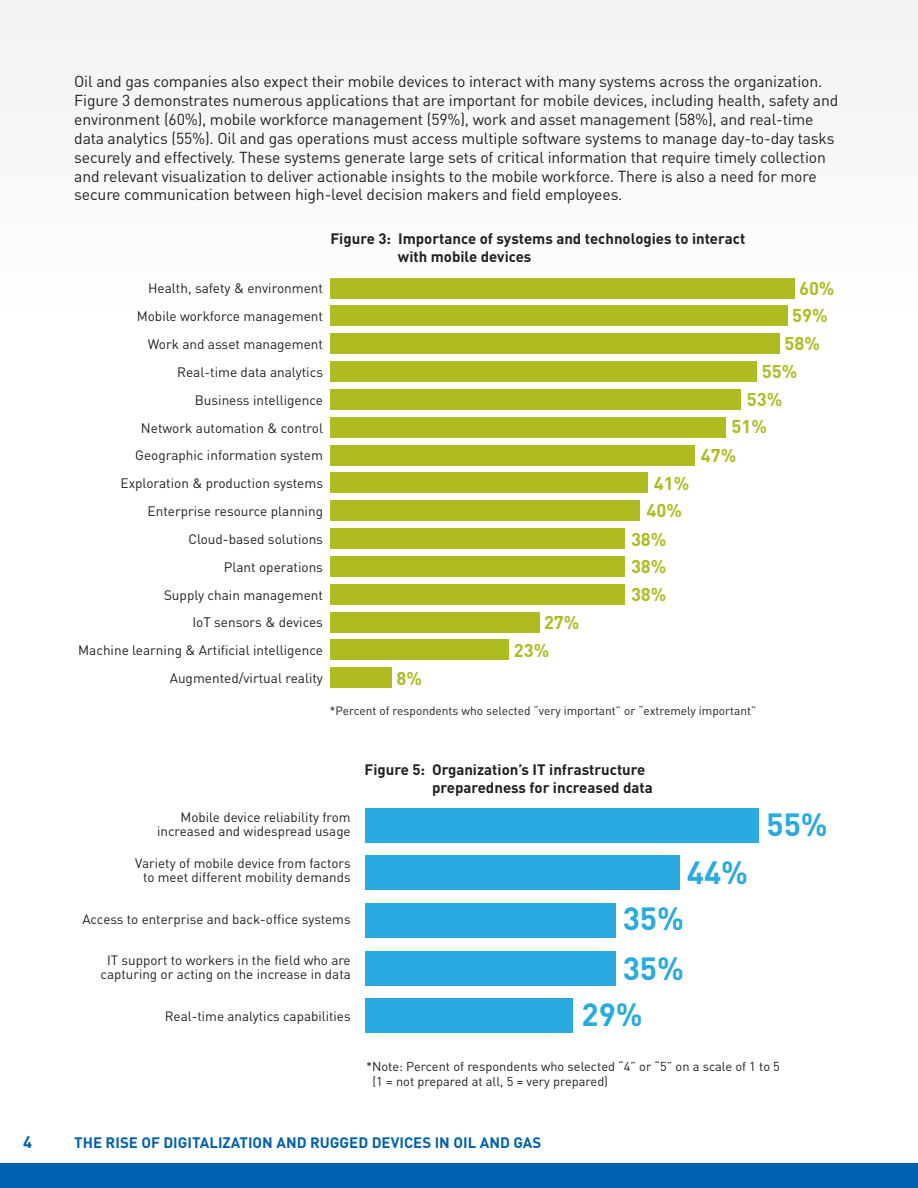
<style>
.page{position:relative;width:918px;height:1188px;background:#fff}
.page>*{position:absolute;margin:0;border:0;box-sizing:border-box;transform-origin:0 0}
.t1{font:700 31.8px/49.8px "DIN";color:#29abe2}
.t2{font:700 18.3px/28.5px "DIN";color:#aebc21}
.t3{font:700 16.5px "DIN";color:#0161b0}
.t4{font:15.75px/18.9px "DIN";letter-spacing:-.01em;color:#231f20}
.t5{font:700 15px/18px "DIN";color:#231f20}
.t6{font:700 15px "DIN";color:#0161b0}
.t7{font:13.5px "DIN";color:#231f20}
.t8{font:13.35px/13.8px "DIN";color:#231f20;text-align:center}
.t9{font:12.75px/15.3px "DIN";color:#231f20}
.t10{font:12px "DIN";color:#231f20}
</style>
<div class="page">
<div style="left:0;top:1163px;width:918px;height:25px;background:#0161b0"></div>
<div style="left:0;top:0;width:918px;height:324px;background:#f7f7f8"></div>
<div style="left:330px;top:278px;width:465px;height:20px;background:#aebc21"></div>
<div style="left:330px;top:306px;width:457px;height:20px;background:#aebc21"></div>
<div style="left:330px;top:334px;width:450px;height:20px;background:#aebc21"></div>
<div style="left:330px;top:362px;width:426px;height:20px;background:#aebc21"></div>
<div style="left:330px;top:389px;width:411px;height:20px;background:#aebc21"></div>
<div style="left:330px;top:417px;width:395px;height:20px;background:#aebc21"></div>
<div style="left:330px;top:445px;width:364px;height:20px;background:#aebc21"></div>
<div style="left:330px;top:473px;width:318px;height:20px;background:#aebc21"></div>
<div style="left:330px;top:501px;width:310px;height:20px;background:#aebc21"></div>
<div style="left:330px;top:529px;width:295px;height:20px;background:#aebc21"></div>
<div style="left:330px;top:556px;width:295px;height:20px;background:#aebc21"></div>
<div style="left:330px;top:584px;width:295px;height:20px;background:#aebc21"></div>
<div style="left:330px;top:612px;width:209px;height:20px;background:#aebc21"></div>
<div style="left:330px;top:640px;width:178px;height:20px;background:#aebc21"></div>
<div style="left:330px;top:668px;width:62px;height:20px;background:#aebc21"></div>
<div style="left:365px;top:808px;width:393px;height:34px;background:#29abe2"></div>
<div style="left:365px;top:856px;width:315px;height:34px;background:#29abe2"></div>
<div style="left:365px;top:903px;width:250px;height:35px;background:#29abe2"></div>
<div style="left:365px;top:951px;width:250px;height:34px;background:#29abe2"></div>
<div style="left:365px;top:999px;width:208px;height:34px;background:#29abe2"></div>
<p class="t4" style="left:74px;top:72px;width:766px">Oil and gas companies also expect their mobile devices to interact with many systems across the organization.<br>Figure 3 demonstrates numerous applications that are important for mobile devices, including health, safety and environment (60%), mobile workforce management (59%), work and asset management (58%), and real-time data analytics (55%). Oil and gas operations must access multiple software systems to manage day-to-day tasks securely and effectively. These systems generate large sets of critical information that require timely collection and relevant visualization to deliver actionable insights to the mobile workforce. There is also a need for more secure communication between high-level decision makers and field employees.</p>
<p class="t5" style="left:398px;top:229px;width:349px;text-indent:-68px">Figure 3: Importance of systems and technologies to interact with mobile devices</p>
<p class="t7" style="left:148px;top:280px;width:176px">Health, safety &amp; environment</p>
<p class="t2" style="left:799px;top:273px;width:37px">60%</p>
<p class="t2" style="left:792px;top:300px;width:37px">59%</p>
<p class="t2" style="left:784px;top:329px;width:37px">58%</p>
<p class="t2" style="left:762px;top:356px;width:37px">55%</p>
<p class="t2" style="left:747px;top:385px;width:37px">53%</p>
<p class="t2" style="left:701px;top:411px;width:68px;text-indent:31px">51%<br>47%</p>
<p class="t2" style="left:654px;top:468px;width:37px">41%</p>
<p class="t2" style="left:647px;top:495px;width:37px">40%</p>
<p class="t2" style="left:631px;top:524px;width:37px">38%</p>
<p class="t2" style="left:631px;top:552px;width:37px">38%</p>
<p class="t2" style="left:631px;top:579px;width:37px">38%</p>
<p class="t2" style="left:514px;top:607px;width:67px;line-height:27.9px;text-indent:30px">27%<br>23%</p>
<p class="t2" style="left:396px;top:663px;width:27px">8%</p>
<p class="t10" style="left:330px;top:703px;width:428px">*Percent of respondents who selected “very important” or “extremely important”</p>
<p class="t7" style="left:137px;top:308px;width:188px">Mobile workforce management</p>
<p class="t7" style="left:148px;top:336px;width:177px">Work and asset management</p>
<p class="t7" style="left:177px;top:364px;width:147px">Real-time data analytics</p>
<p class="t7" style="left:195px;top:391px;width:130px">Business intelligence</p>
<p class="t7" style="left:141px;top:419px;width:184px">Network automation &amp; control</p>
<p class="t7" style="left:135px;top:447px;width:189px">Geographic information system</p>
<p class="t7" style="left:121px;top:475px;width:204px">Exploration &amp; production systems</p>
<p class="t7" style="left:148px;top:503px;width:177px">Enterprise resource planning</p>
<p class="t7" style="left:188px;top:531px;width:136px">Cloud-based solutions</p>
<p class="t7" style="left:224px;top:558px;width:101px">Plant operations</p>
<p class="t7" style="left:164px;top:586px;width:161px">Supply chain management</p>
<p class="t7" style="left:192px;top:614px;width:132px">IoT sensors &amp; devices</p>
<p class="t7" style="left:78px;top:642px;width:246px">Machine learning &amp; Artificial intelligence</p>
<p class="t7" style="left:170px;top:670px;width:155px">Augmented/virtual reality</p>
<p class="t8" style="left:157px;top:810px;width:195px;text-align:right">Mobile device reliability from increased and widespread usage</p>
<p class="t8" style="left:135px;top:856px;width:217px">Variety of mobile device from factors to meet different mobility demands</p>
<p class="t8" style="left:82px;top:913px;width:270px">Access to enterprise and back-office systems</p>
<p class="t8" style="left:101px;top:953px;width:252px">IT support to workers in the field who are capturing or acting on the increase in data</p>
<p class="t8" style="left:165px;top:1009px;width:187px">Real-time analytics capabilities</p>
<p class="t5" style="left:432px;top:760px;width:222px;text-indent:-68px">Figure 5: Organization’s IT infrastructure preparedness for increased data</p>
<h1 class="t1" style="left:687px;top:847px;width:63px">44%</h1>
<h1 class="t1" style="left:623px;top:893px;width:63px">35%<br>35%</h1>
<h1 class="t1" style="left:581px;top:989px;width:63px">29%</h1>
<h1 class="t1" style="left:766px;top:799px;width:63px">55%</h1>
<p class="t9" style="left:372px;top:1058px;width:409px;text-indent:-6px">*Note: Percent of respondents who selected “4” or “5” on a scale of 1 to 5 (1 = not prepared at all, 5 = very prepared)</p>
<p class="t3" style="left:23px;top:1131px;width:10px">4</p>
<p class="t6" style="left:74px;top:1132px;width:469px">THE RISE OF DIGITALIZATION AND RUGGED DEVICES IN OIL AND GAS</p>
</div>
